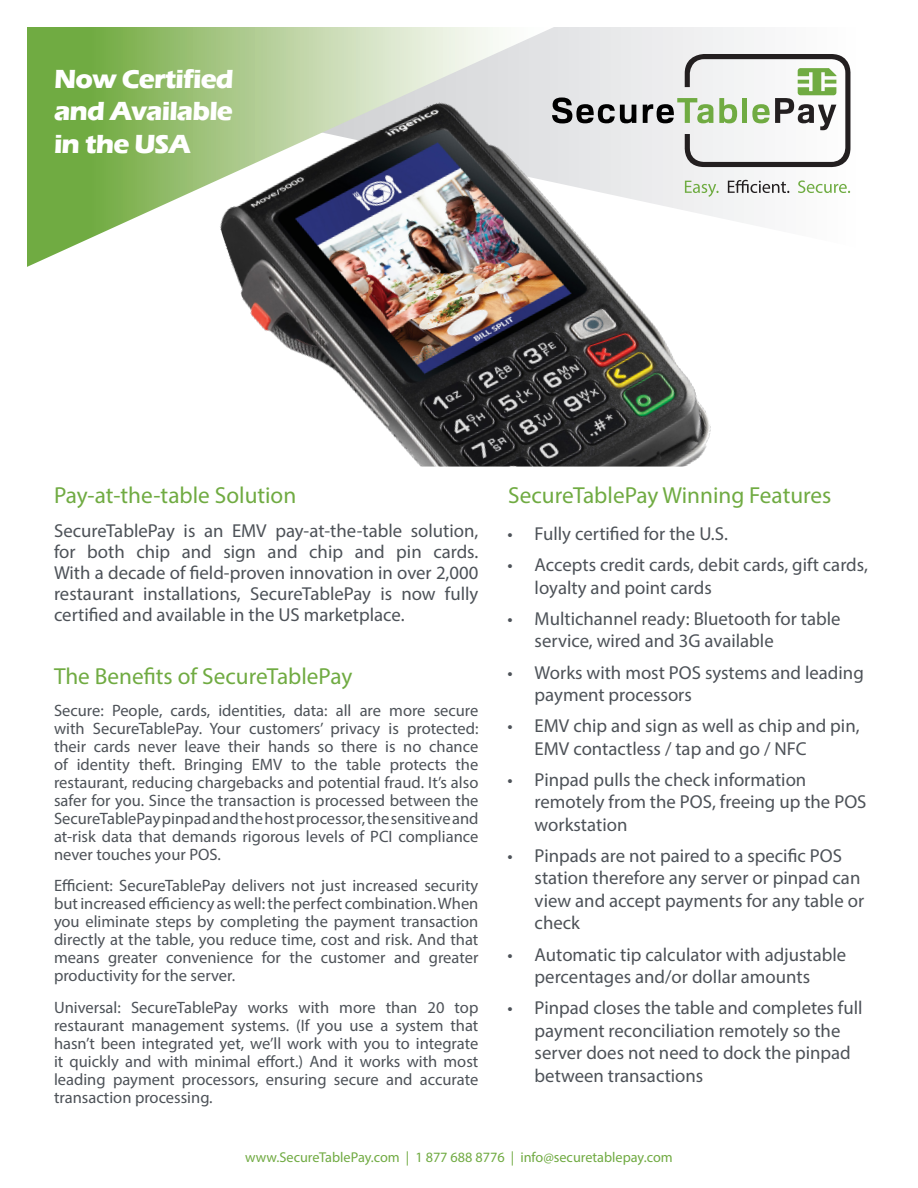
<style>
.page{position:relative;width:918px;height:1188px;background:#fff}
.page>*{position:absolute;margin:0;border:0;box-sizing:border-box;transform-origin:0 0}
.t1{font:700 27px/32.4px "Eras ITC";letter-spacing:-.03em;color:#fff;text-align:justify}
.body{font:23.25px "Myriad Pro";color:#70ab42}
.body-2{font:18.75px/22.5px "Myriad Pro";color:#4d5258}
.body-3{font:16.5px/18px "Myriad Pro";color:#4d5258;text-align:justify}
.body-4{font:14.25px "Myriad Pro";color:#70aa42}
</style>
<div class="page">
<svg style="left:554px;top:27px;width:297px;height:198px"></svg>
<img style="left:232px;top:54px;width:492px;height:413px">
<svg style="left:685px;top:181px;width:34px;height:16px"></svg>
<svg style="left:728px;top:180px;width:61px;height:13px"></svg>
<svg style="left:798px;top:180px;width:52px;height:13px"></svg>
<svg style="left:554px;top:98px;width:82px;height:25px;background:#848586"></svg>
<svg style="left:643px;top:54px;width:208px;height:114px"></svg>
<svg style="left:27px;top:27px;width:527px;height:240px;background:#99ad88"></svg>
<p class="t1" style="left:54px;top:63px;width:181px">Now Certified and Available in the USA</p>
<p class="body" style="left:54px;top:481px;width:244px">Pay-at-the-table Solution</p>
<p class="body-2" style="left:54px;top:520px;width:426px;line-height:21px;text-align:justify">SecureTablePay is an EMV pay-at-the-table solution, for both chip and sign and chip and pin cards.<br>With a decade of field-proven innovation in over 2,000 restaurant installations, SecureTablePay is now fully certified and available in the US marketplace.</p>
<p class="body" style="left:54px;top:662px;width:300px">The Benefits of SecureTablePay</p>
<p class="body-3" style="left:54px;top:701px;width:426px">Secure: People, cards, identities, data: all are more secure with SecureTablePay. Your customers’ privacy is protected: their cards never leave their hands so there is no chance of identity theft. Bringing EMV to the table protects the restaurant, reducing chargebacks and potential fraud. It’s also safer for you. Since the transaction is processed between the SecureTablePay pinpad and the host processor, the sensitive and at-risk data that demands rigorous levels of PCI compliance never touches your POS.</p>
<p class="body-3" style="left:54px;top:876px;width:426px">Efficient: SecureTablePay delivers not just increased security but increased efficiency as well: the perfect combination. When you eliminate steps by completing the payment transaction directly at the table, you reduce time, cost and risk. And that means greater convenience for the customer and greater productivity for the server.</p>
<p class="body-3" style="left:54px;top:998px;width:426px">Universal: SecureTablePay works with more than 20 top restaurant management systems. (If you use a system that hasn’t been integrated yet, we’ll work with you to integrate it quickly and with minimal effort.) And it works with most leading payment processors, ensuring secure and accurate transaction processing.</p>
<p class="body" style="left:508px;top:481px;width:325px">SecureTablePay Winning Features</p>
<p class="body-2" style="left:508px;top:522px;width:222px">• Fully certified for the U.S.</p>
<p class="body-2" style="left:535px;top:553px;width:335px;text-indent:-27px">• Accepts credit cards, debit cards, gift cards, loyalty and point cards</p>
<p class="body-2" style="left:535px;top:607px;width:307px;text-indent:-27px">• Multichannel ready: Bluetooth for table service, wired and 3G available</p>
<p class="body-2" style="left:535px;top:661px;width:331px;text-indent:-27px">• Works with most POS systems and leading payment processors</p>
<p class="body-2" style="left:535px;top:714px;width:327px;text-indent:-27px">• EMV chip and sign as well as chip and pin,<br>EMV contactless / tap and go / NFC</p>
<p class="body-2" style="left:535px;top:768px;width:333px;text-indent:-27px">• Pinpad pulls the check information remotely from the POS, freeing up the POS workstation</p>
<p class="body-2" style="left:535px;top:844px;width:331px;text-indent:-27px">• Pinpads are not paired to a specific POS station therefore any server or pinpad can view and accept payments for any table or check</p>
<p class="body-2" style="left:508px;top:943px;width:340px;text-align:center">• Automatic tip calculator with adjustable percentages and/or dollar amounts</p>
<p class="body-2" style="left:535px;top:996px;width:329px;text-indent:-27px">• Pinpad closes the table and completes full payment reconciliation remotely so the server does not need to dock the pinpad between transactions</p>
<p class="body-4" style="left:245px;top:1148px;width:429px">www.SecureTablePay.com | 1 877 688 8776 | info@securetablepay.com</p>
</div>
